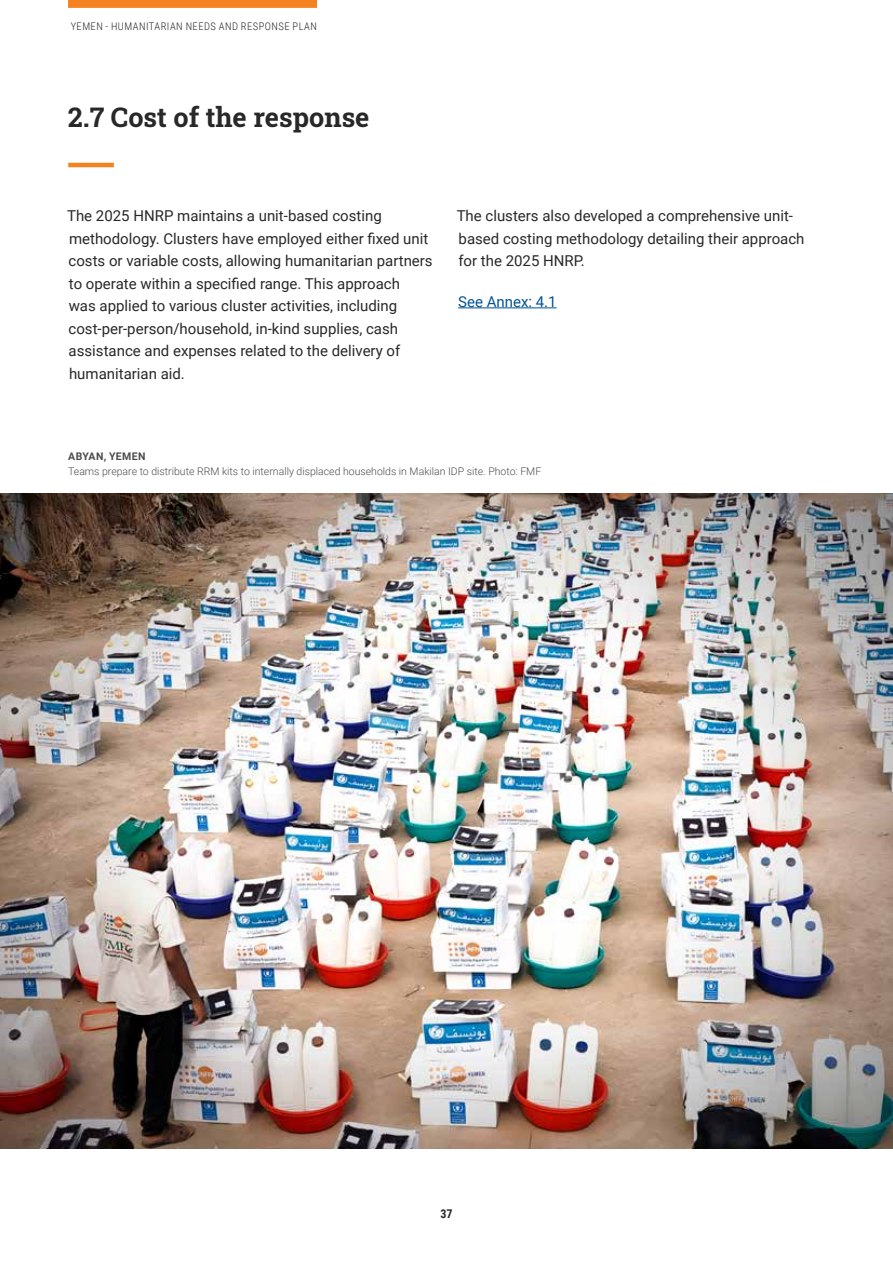
<style>
.page{position:relative;width:893px;height:1263px;background:#fff}
.page>*{position:absolute;margin:0;border:0;box-sizing:border-box;transform-origin:0 0}
.Heading_2_Orange_Span{font:700 27px "Roboto Slab";color:#292829}
.Text_Body{font:15px/22.5px "Roboto";color:#292829}
.Text_Body-2{font:15px "Roboto";color:#005392}
.t1{font:700 12px "Roboto Condensed";color:#292829}
.Caption___Credit_left_aligned{font:300 10.5px/15px "Roboto";color:#4c4c4e}
.t2{font:300 10.5px "Roboto Condensed";letter-spacing:.045em;color:#292829}
.s1{font-weight:700}
</style>
<div class="page">
<div style="left:68px;top:0;width:249px;height:8px;background:#f58220"></div>
<hr style="left:68px;top:163px;width:46px;height:4px;background:#f58220">
<hr style="left:458px;top:307px;width:99px;height:1px;background:#005392">
<img style="left:0;top:493px;width:893px;height:655px">
<p class="t2" style="left:71px;top:19px;width:246px">YEMEN - HUMAN ITARIAN NEEDS AN D RESPONSE PLAN</p>
<p class="Heading_2_Orange_Span" style="left:68px;top:98px;width:303px">2.7 Cost of the response</p>
<p class="Text_Body" style="left:67px;top:204px;width:367px">The 2025 HNRP maintains a unit-based costing methodology. Clusters have employed either fixed unit costs or variable costs, allowing humanitarian partners to operate within a specified range. This approach<br>was applied to various cluster activities, including cost-per-person/household, in-kind supplies, cash assistance and expenses related to the delivery of humanitarian aid.</p>
<p class="Text_Body" style="left:457px;top:204px;width:349px">The clusters also developed a comprehensive unit&shy;based costing methodology detailing their approach for the 2025 HNRP.</p>
<p class="Text_Body-2" style="left:458px;top:291px;width:100px">See Annex: 4.1</p>
<p class="Caption___Credit_left_aligned" style="left:68px;top:448px;width:475px"><span class="s1">ABYAN, YEMEN<br></span>Teams prepare to distribute RRM kits to internally displaced households in Makilan IDP site. Photo: FMF</p>
<p class="t1" style="left:440px;top:1205px;width:14px">37</p>
</div>
